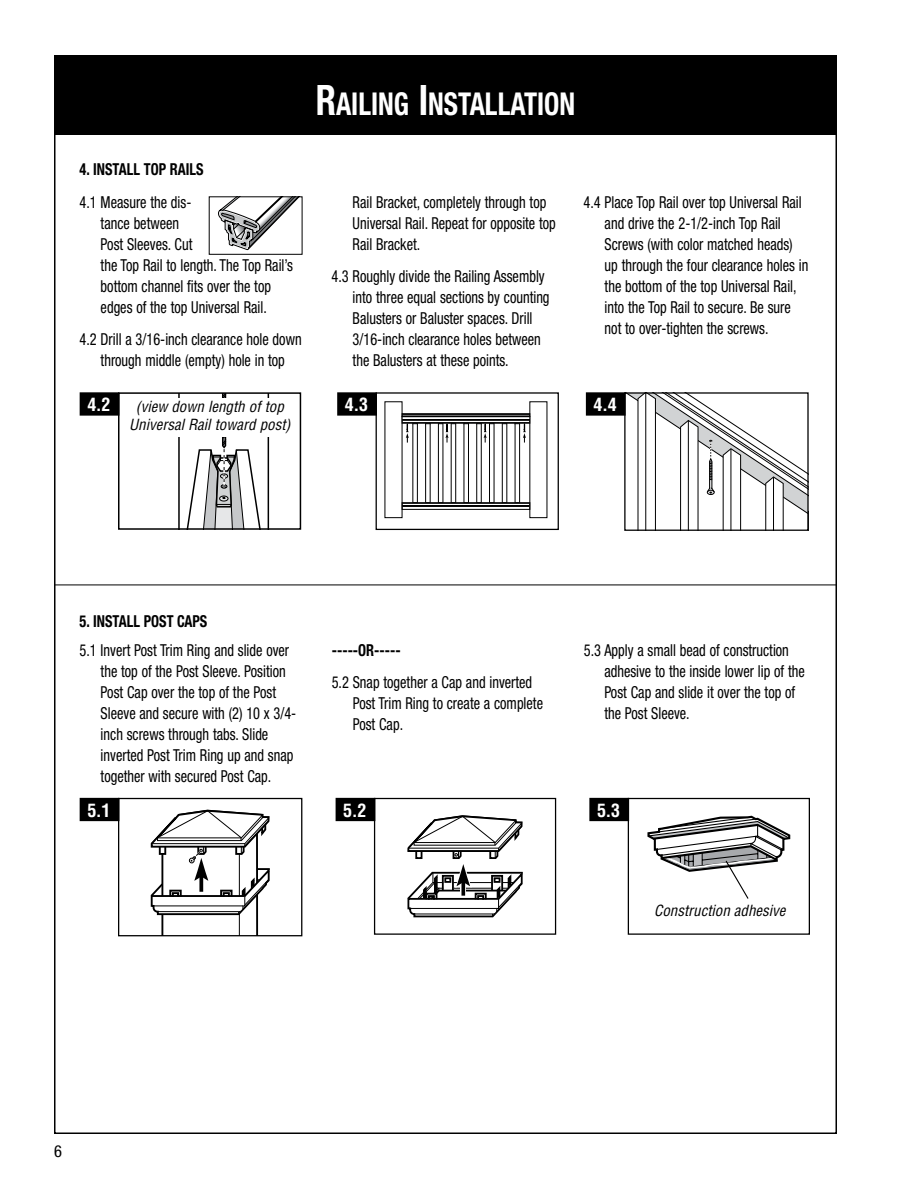
<style>
.page{position:relative;width:918px;height:1188px;background:#fff}
.page>*{position:absolute;margin:0;border:0;box-sizing:border-box;transform-origin:0 0}
.t1{font:700 condensed 31.5px "Helvetica Neue";color:#fff;scale:.87 1}
.t2{font:700 condensed 18px "Helvetica";color:#fff}
.t3{font:condensed 16.5px/21px "Helvetica Neue";color:#000;scale:.87 1}
.t4{font:700 condensed 16.5px "Helvetica Neue";color:#000;scale:.87 1}
.t5{font:condensed 16.5px "Helvetica Neue";color:#000}
.t6{font:italic condensed 15px "Helvetica";color:#000}
.s1{font-size:42px}
</style>
<div class="page">
<div style="left:54px;top:55px;width:783px;height:80px;background:#000"></div>
<svg style="left:150px;top:809px;width:120px;height:125px"></svg>
<div style="left:118px;top:798px;width:184px;height:138px;border:1px solid #000"></div>
<div style="left:80px;top:799px;width:39px;height:21px;background:#000"></div>
<div style="left:80px;top:798px;width:39px;height:23px;border:2px solid #000"></div>
<svg style="left:407px;top:815px;width:116px;height:103px"></svg>
<div style="left:374px;top:798px;width:182px;height:137px;border:1px solid #000"></div>
<div style="left:336px;top:799px;width:39px;height:21px;background:#000"></div>
<div style="left:336px;top:798px;width:39px;height:23px;border:2px solid #000"></div>
<div style="left:628px;top:798px;width:182px;height:137px;border:1px solid #000"></div>
<div style="left:590px;top:799px;width:38px;height:21px;background:#000"></div>
<div style="left:589px;top:798px;width:40px;height:23px;border:2px solid #000"></div>
<svg style="left:647px;top:815px;width:144px;height:84px"></svg>
<svg style="left:218px;top:198px;width:81px;height:52px"></svg>
<div style="left:209px;top:196px;width:94px;height:59px;border:1px solid #000"></div>
<svg style="left:627px;top:394px;width:180px;height:135px"></svg>
<div style="left:624px;top:392px;width:185px;height:139px;border:1px solid #000"></div>
<div style="left:587px;top:393px;width:38px;height:22px;background:#000"></div>
<div style="left:586px;top:392px;width:40px;height:24px;border:2px solid #000"></div>
<svg style="left:385px;top:401px;width:162px;height:117px"></svg>
<div style="left:376px;top:392px;width:183px;height:138px;border:1px solid #000"></div>
<div style="left:338px;top:393px;width:38px;height:22px;background:#000"></div>
<div style="left:337px;top:392px;width:40px;height:24px;border:2px solid #000"></div>
<svg style="left:178px;top:395px;width:92px;height:132px"></svg>
<div style="left:118px;top:392px;width:183px;height:138px;border:2px solid #000"></div>
<div style="left:80px;top:393px;width:39px;height:22px;background:#000"></div>
<div style="left:80px;top:392px;width:39px;height:24px;border:2px solid #000"></div>
<div style="left:145px;top:398px;width:145px;height:39px;background:#fff"></div>
<hr style="left:54px;top:585px;width:783px;height:1px;background:#000">
<h1 class="t1" style="left:316px;top:84px;width:300px"><span class="s1">R</span>AILING <span class="s1">I</span>NSTALLATION</h1>
<p class="t4" style="left:80px;top:159px;width:144px">4. INSTALL TOP RAILS</p>
<p class="t3" style="left:101px;top:191px;width:223px;text-indent:-21px">4.1 Measure the dis-<br>tance between<br>Post Sleeves. Cut<br>the Top Rail to length. The Top Rail’s bottom channel fits over the top edges of the top Universal Rail.</p>
<p class="t3" style="left:80px;top:328px;width:257px;text-align:center">4.2 Drill a 3/16-inch clearance hole down through middle (empty) hole in top</p>
<p class="t3" style="left:353px;top:191px;width:235px">Rail Bracket, completely through top<br>Universal Rail. Repeat for opposite top<br>Rail Bracket.</p>
<p class="t3" style="left:353px;top:265px;width:228px;text-indent:-21px">4.3 Roughly divide the Railing Assembly into three equal sections by counting Balusters or Baluster spaces. Drill 3/16-inch clearance holes between the Balusters at these points.</p>
<p class="t3" style="left:605px;top:191px;width:236px;text-indent:-21px">4.4 Place Top Rail over top Universal Rail and drive the 2-1/2-inch Top Rail Screws (with color matched heads) up through the four clearance holes in the bottom of the top Universal Rail, into the Top Rail to secure. Be sure not to over-tighten the screws.</p>
<p class="t2" style="left:87px;top:394px;width:25px">4.2</p>
<p class="t6" style="left:136px;top:397px;width:150px">(view down length of top</p>
<p class="t2" style="left:345px;top:394px;width:25px">4.3</p>
<p class="t2" style="left:594px;top:394px;width:25px">4.4</p>
<p class="t6" style="left:129px;top:415px;width:163px">Universal Rail toward post)</p>
<p class="t4" style="left:80px;top:611px;width:148px">5. INSTALL POST CAPS</p>
<p class="t3" style="left:101px;top:639px;width:226px;text-indent:-21px">5.1 Invert Post Trim Ring and slide over the top of the Post Sleeve. Position Post Cap over the top of the Post Sleeve and secure with (2) 10 x 3/4- inch screws through tabs. Slide inverted Post Trim Ring up and snap together with secured Post Cap.</p>
<p class="t4" style="left:332px;top:640px;width:81px">-----OR-----</p>
<p class="t3" style="left:353px;top:671px;width:220px;text-indent:-21px">5.2 Snap together a Cap and inverted<br>Post Trim Ring to create a complete<br>Post Cap.</p>
<p class="t3" style="left:604px;top:639px;width:232px;text-indent:-20px">5.3 Apply a small bead of construction adhesive to the inside lower lip of the<br>Post Cap and slide it over the top of the Post Sleeve.</p>
<p class="t2" style="left:87px;top:799px;width:25px">5.1</p>
<p class="t2" style="left:343px;top:799px;width:25px">5.2</p>
<p class="t2" style="left:597px;top:799px;width:25px">5.3</p>
<p class="t6" style="left:654px;top:901px;width:133px">Construction adhesive</p>
<p class="t5" style="left:54px;top:1142px;width:9px">6</p>
</div>
